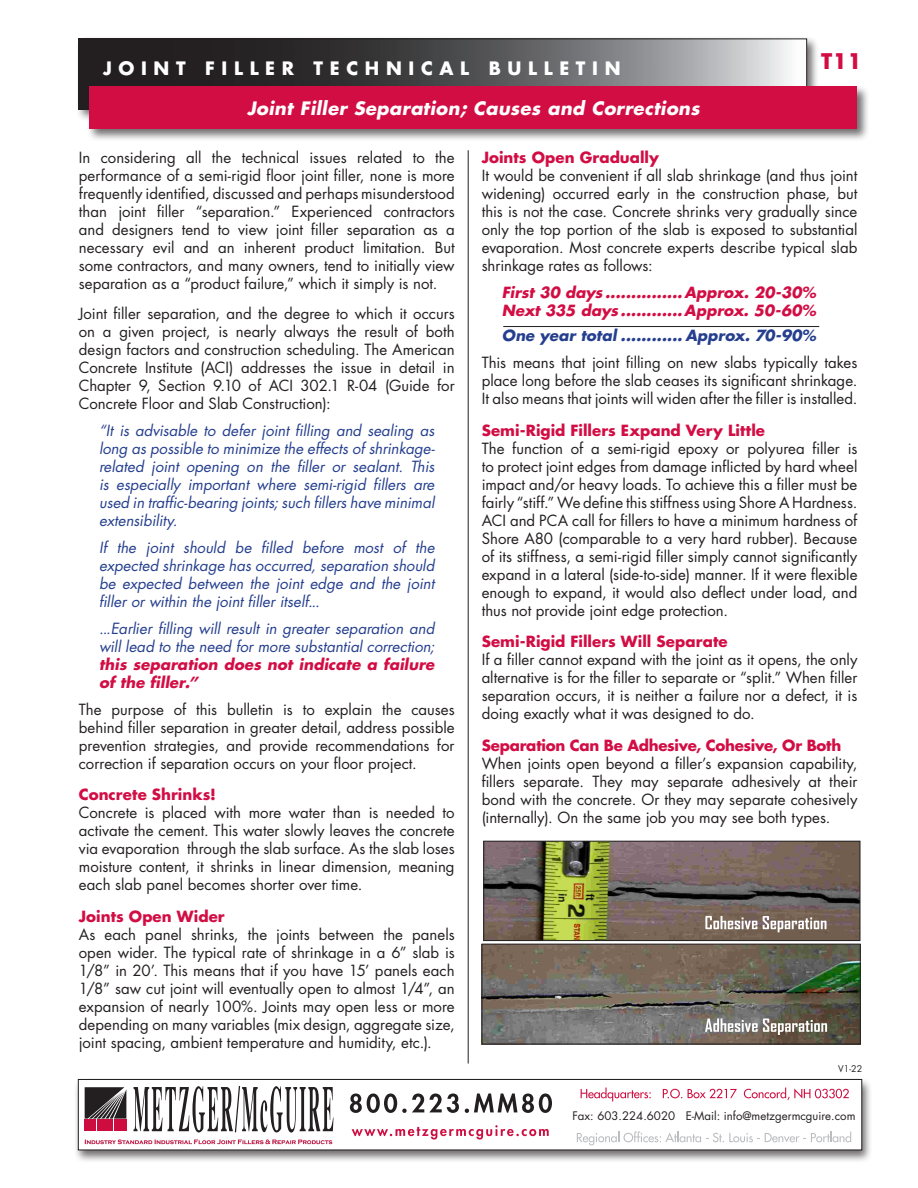
<style>
.page{position:relative;width:918px;height:1188px;background:#fff}
.page>*{position:absolute;margin:0;border:0;box-sizing:border-box;transform-origin:0 0}
.t1{font:700 21px "Futura Std";color:#d20d44}
.t2{font:italic 700 18px "Futura Std";letter-spacing:.02em;color:#fff}
.t3{font:700 18px "Futura Std";letter-spacing:.37em;color:#fff}
.t4{font:15px/18px "Futura Std";color:#231f20;text-align:justify}
.t5{font:italic 15px/18px "Futura Std";color:#253f8e;text-align:justify}
.t6{font:700 15px "Futura Std";color:#d20d44}
.t7{font:italic 700 15px "Futura Std";color:#d20d44}
.t8{font:italic 700 15px "Futura Std";letter-spacing:.005em;color:#253f8e}
.t9{font:11.4px "Futura Std";color:#231f20}
.t10{font:9px "Futura Std";color:#231f20}
.s1{font-weight:700;color:#d20d44}
</style>
<div class="page">
<div style="left:75px;top:36px;width:795px;height:105px;background:#231f20;opacity:.65"></div>
<svg style="left:81px;top:41px;width:724px;height:66px;background:#5f5a5d"></svg>
<div style="left:79px;top:39px;width:728px;height:70px;border:1px solid #231f20"></div>
<div style="left:90px;top:87px;width:767px;height:42px;background:#d20d44"></div>
<hr style="left:468px;top:150px;width:1px;height:914px;background:#231f20">
<hr style="left:503px;top:326px;width:316px;height:1px;background:#231f20">
<img style="left:485px;top:843px;width:373px;height:96px">
<div style="left:483px;top:841px;width:377px;height:100px;border:1px solid #231f20"></div>
<svg style="left:705px;top:916px;width:52px;height:13px"></svg>
<svg style="left:763px;top:916px;width:63px;height:16px"></svg>
<img style="left:484px;top:946px;width:375px;height:96px">
<div style="left:482px;top:944px;width:379px;height:100px;border:1px solid #231f20"></div>
<svg style="left:705px;top:1018px;width:122px;height:17px;background:#99948d"></svg>
<div style="left:74px;top:1078px;width:799px;height:86px;background:#231f20;opacity:.65"></div>
<svg style="left:80px;top:1081px;width:780px;height:67px"></svg>
<svg style="left:134px;top:1086px;width:200px;height:47px"></svg>
<svg style="left:85px;top:1087px;width:41px;height:44px;background:#6e3947"></svg>
<svg style="left:84px;top:1139px;width:248px;height:5px"></svg>
<svg style="left:352px;top:1125px;width:197px;height:15px"></svg>
<svg style="left:350px;top:1093px;width:109px;height:20px"></svg>
<svg style="left:465px;top:1093px;width:87px;height:20px"></svg>
<svg style="left:577px;top:1131px;width:274px;height:14px"></svg>
<svg style="left:581px;top:1088px;width:70px;height:13px"></svg>
<svg style="left:663px;top:1089px;width:19px;height:9px"></svg>
<svg style="left:688px;top:1089px;width:49px;height:9px"></svg>
<svg style="left:744px;top:1088px;width:105px;height:12px"></svg>
<div style="left:78px;top:1079px;width:784px;height:71px;border:1px solid #231f20"></div>
<p class="t3" style="left:103px;top:56px;width:519px">JOINT FILLER TECHNICAL BULLETIN</p>
<p class="t2" style="left:247px;top:96px;width:454px">Joint Filler Separation; Causes and Corrections</p>
<p class="t1" style="left:821px;top:47px;width:42px">T11</p>
<p class="t4" style="left:79px;top:149px;width:377px">In considering all the technical issues related to the performance of a semi-rigid floor joint filler, none is more frequently identified, discussed and perhaps misunderstood than joint filler “separation.” Experienced contractors and designers tend to view joint filler separation as a necessary evil and an inherent product limitation. But some contractors, and many owners, tend to initially view separation as a “product failure,” which it simply is not.</p>
<p class="t4" style="left:79px;top:305px;width:377px">Joint filler separation, and the degree to which it occurs on a given project, is nearly always the result of both design factors and construction scheduling. The American Concrete Institute (ACI) addresses the issue in detail in Chapter 9, Section 9.10 of ACI 302.1 R-04 (Guide for Concrete Floor and Slab Construction):</p>
<p class="t5" style="left:99px;top:422px;width:337px">“It is advisable to defer joint filling and sealing as long as possible to minimize the effects of shrinkage&shy;related joint opening on the filler or sealant. This is especially important where semi-rigid fillers are used in traffic-bearing joints; such fillers have minimal extensibility.</p>
<p class="t5" style="left:99px;top:539px;width:337px">If the joint should be filled before most of the expected shrinkage has occurred, separation should be expected between the joint edge and the joint filler or within the joint filler itself...</p>
<p class="t5" style="left:99px;top:620px;width:337px">...Earlier filling will result in greater separation and will lead to the need for more substantial correction; <span class="s1">this separation does not indicate a failure of the filler.”</span></p>
<p class="t4" style="left:79px;top:701px;width:377px">The purpose of this bulletin is to explain the causes behind filler separation in greater detail, address possible prevention strategies, and provide recommendations for correction if separation occurs on your floor project.</p>
<p class="t6" style="left:79px;top:785px;width:139px">Concrete Shrinks!</p>
<p class="t4" style="left:79px;top:804px;width:377px">Concrete is placed with more water than is needed to activate the cement. This water slowly leaves the concrete via evaporation through the slab surface. As the slab loses moisture content, it shrinks in linear dimension, meaning each slab panel becomes shorter over time.</p>
<p class="t6" style="left:79px;top:906px;width:147px">Joints Open Wider</p>
<p class="t4" style="left:79px;top:926px;width:377px">As each panel shrinks, the joints between the panels open wider. The typical rate of shrinkage in a 6” slab is 1/8” in 20’. This means that if you have 15’ panels each 1/8” saw cut joint will eventually open to almost 1/4”, an expansion of nearly 100%. Joints may open less or more depending on many variables (mix design, aggregate size, joint spacing, ambient temperature and humidity, etc.).</p>
<p class="t6" style="left:482px;top:147px;width:179px">Joints Open Gradually</p>
<p class="t4" style="left:482px;top:167px;width:377px">It would be convenient if all slab shrinkage (and thus joint widening) occurred early in the construction phase, but this is not the case. Concrete shrinks very gradually since only the top portion of the slab is exposed to substantial evaporation. Most concrete experts describe typical slab shrinkage rates as follows:</p>
<p class="t7" style="left:502px;top:282px;width:316px">First 30 days ...............Approx. 20-30%</p>
<p class="t7" style="left:502px;top:300px;width:316px">Next 335 days ............Approx. 50-60%</p>
<p class="t8" style="left:502px;top:326px;width:316px">One year total ............ Approx. 70-90%</p>
<p class="t4" style="left:482px;top:354px;width:377px">This means that joint filling on new slabs typically takes place long before the slab ceases its significant shrinkage.<br>It also means that joints will widen after the filler is installed.</p>
<p class="t6" style="left:482px;top:420px;width:285px">Semi-Rigid Fillers Expand Very Little</p>
<p class="t4" style="left:482px;top:440px;width:377px">The function of a semi-rigid epoxy or polyurea filler is to protect joint edges from damage inflicted by hard wheel impact and/or heavy loads. To achieve this a filler must be fairly “stiff.” We define this stiffness using Shore A Hardness.<br>ACI and PCA call for fillers to have a minimum hardness of Shore A80 (comparable to a very hard rubber). Because of its stiffness, a semi-rigid filler simply cannot significantly expand in a lateral (side-to-side) manner. If it were flexible enough to expand, it would also deflect under load, and thus not provide joint edge protection.</p>
<p class="t6" style="left:482px;top:632px;width:248px">Semi-Rigid Fillers Will Separate</p>
<p class="t4" style="left:482px;top:651px;width:377px">If a filler cannot expand with the joint as it opens, the only alternative is for the filler to separate or “split.” When filler separation occurs, it is neither a failure nor a defect, it is doing exactly what it was designed to do.</p>
<p class="t6" style="left:482px;top:735px;width:361px">Separation Can Be Adhesive, Cohesive, Or Both</p>
<p class="t4" style="left:482px;top:755px;width:377px">When joints open beyond a filler’s expansion capability, fillers separate. They may separate adhesively at their bond with the concrete. Or they may separate cohesively (internally). On the same job you may see both types.</p>
<p class="t10" style="left:838px;top:1063px;width:26px">V1-22</p>
<p class="t9" style="left:573px;top:1109px;width:285px">Fax: 603.224.6020 E-Mail: info@metzgermcguire.com</p>
</div>
